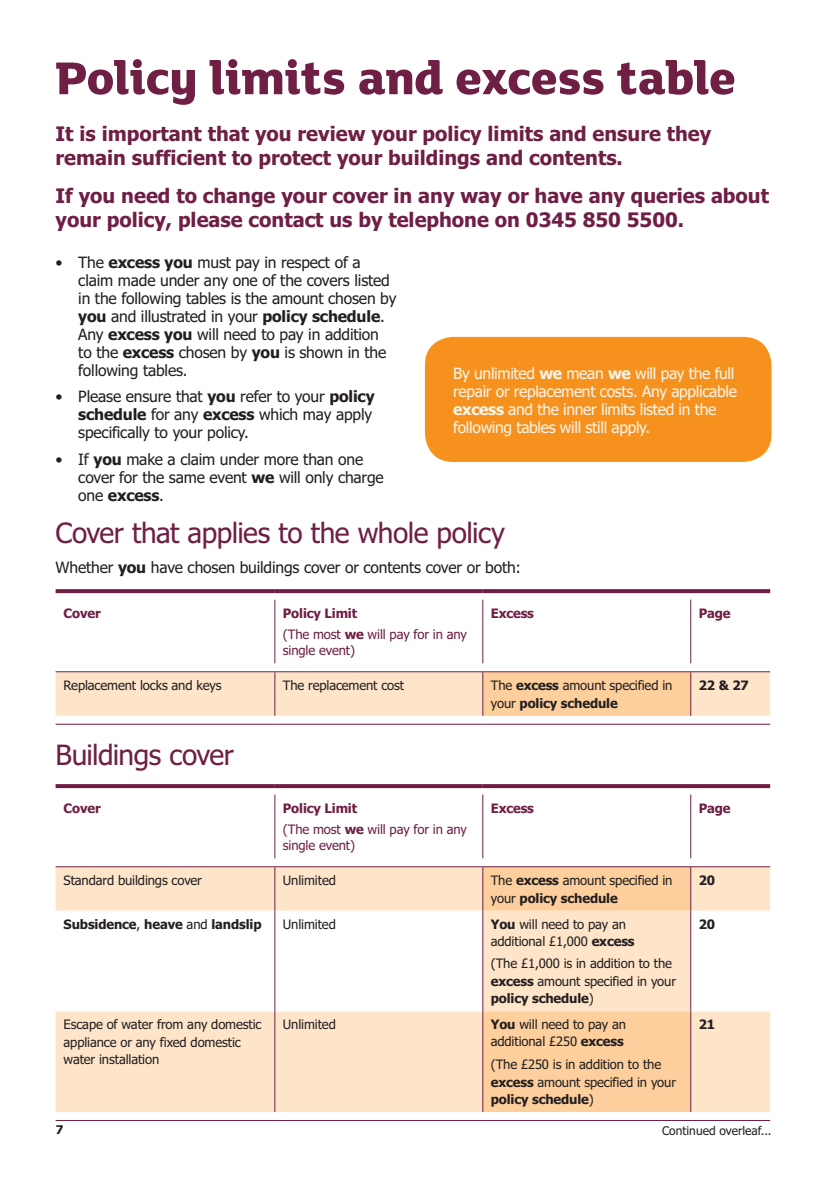
<style>
.page{position:relative;width:817px;height:1191px;background:#fff}
.page>*{position:absolute;margin:0;border:0;box-sizing:border-box;transform-origin:0 0}
.t1{font:800 50px "Mary Ann";color:#6f1e44}
.t2{font:28px "Tahoma";letter-spacing:-.02em;color:#6f1e44}
.t3{font:700 20px/24px "Tahoma";color:#6f1e44}
.t4{font:15.6px/18px "Tahoma";letter-spacing:-.01em;color:#231f20}
.t5{font:15.6px/18px "Tahoma";letter-spacing:-.02em;color:#f7f6ec}
.t6{font:13px/17.4px "Tahoma";letter-spacing:-.01em;color:#231f20}
.t7{font:13px/21.6px "Tahoma";letter-spacing:-.01em;color:#6f1e44}
.t8{font:700 13px "Tahoma";letter-spacing:-.01em;color:#231f20}
.t9{font:700 13px "Tahoma";letter-spacing:-.01em;color:#6f1e44}
.t10{font:12px "Tahoma";color:#231f20}
.t11{font:700 12px "Tahoma";color:#231f20}
.s1{font-weight:700}
.s2{font-weight:400}
</style>
<div class="page">
<div style="left:425px;top:337px;width:346px;height:125px;background:#f6911e;border-radius:28px"></div>
<div style="left:56px;top:672px;width:714px;height:43px;background:#fee5ca"></div>
<div style="left:482px;top:672px;width:208px;height:43px;background:#fdcf9d"></div>
<hr style="left:274px;top:599px;width:1px;height:64px;background:#6f1e44">
<hr style="left:482px;top:599px;width:1px;height:64px;background:#6f1e44">
<hr style="left:690px;top:599px;width:1px;height:64px;background:#6f1e44">
<hr style="left:56px;top:671px;width:219px;height:1px;background:#6f1e44">
<hr style="left:275px;top:671px;width:207px;height:1px;background:#6f1e44">
<hr style="left:482px;top:671px;width:288px;height:1px;background:#6f1e44">
<hr style="left:274px;top:672px;width:1px;height:43px;background:#6f1e44">
<hr style="left:482px;top:672px;width:1px;height:43px;background:#6f1e44">
<hr style="left:690px;top:672px;width:1px;height:43px;background:#6f1e44">
<svg style="left:56px;top:589px;width:219px;height:4px"></svg>
<svg style="left:275px;top:589px;width:207px;height:4px"></svg>
<svg style="left:482px;top:589px;width:288px;height:4px"></svg>
<hr style="left:56px;top:723px;width:219px;height:1px;background:#6f1e44">
<hr style="left:275px;top:723px;width:207px;height:1px;background:#6f1e44">
<hr style="left:482px;top:723px;width:288px;height:1px;background:#6f1e44">
<div style="left:56px;top:867px;width:714px;height:245px;background:#fee5ca"></div>
<div style="left:483px;top:867px;width:207px;height:245px;background:#fdcf9d"></div>
<svg style="left:56px;top:910px;width:714px;height:101px"></svg>
<hr style="left:274px;top:794px;width:1px;height:64px;background:#6f1e44">
<hr style="left:482px;top:794px;width:1px;height:64px;background:#6f1e44">
<hr style="left:690px;top:794px;width:1px;height:64px;background:#6f1e44">
<hr style="left:56px;top:866px;width:219px;height:1px;background:#6f1e44">
<hr style="left:275px;top:866px;width:207px;height:1px;background:#6f1e44">
<hr style="left:482px;top:866px;width:288px;height:1px;background:#6f1e44">
<hr style="left:274px;top:867px;width:1px;height:43px;background:#6f1e44">
<hr style="left:482px;top:867px;width:1px;height:43px;background:#6f1e44">
<hr style="left:690px;top:867px;width:1px;height:43px;background:#6f1e44">
<hr style="left:274px;top:910px;width:1px;height:101px;background:#6f1e44">
<hr style="left:482px;top:910px;width:1px;height:101px;background:#6f1e44">
<hr style="left:690px;top:910px;width:1px;height:101px;background:#6f1e44">
<hr style="left:274px;top:1011px;width:1px;height:101px;background:#6f1e44">
<hr style="left:482px;top:1011px;width:1px;height:101px;background:#6f1e44">
<hr style="left:690px;top:1011px;width:1px;height:101px;background:#6f1e44">
<svg style="left:56px;top:784px;width:219px;height:4px"></svg>
<svg style="left:275px;top:784px;width:207px;height:4px"></svg>
<svg style="left:482px;top:784px;width:288px;height:4px"></svg>
<hr style="left:56px;top:1120px;width:219px;height:1px;background:#6f1e44">
<hr style="left:275px;top:1120px;width:207px;height:1px;background:#6f1e44">
<hr style="left:482px;top:1120px;width:288px;height:1px;background:#6f1e44">
<h1 class="t1" style="left:56px;top:59px;width:681px">Policy limits and excess table</h1>
<h3 class="t3" style="left:56px;top:123px;width:657px">It is important that you review your policy limits and ensure they remain sufficient to protect your buildings and contents.</h3>
<h3 class="t3" style="left:56px;top:186px;width:714px">If you need to change your cover in any way or have any queries about your policy, please contact us by telephone on 0345 850 5500.</h3>
<p class="t4" style="left:78px;top:254px;width:320px;text-indent:-23px">• The <span class="s1">excess you</span> must pay in respect of a claim made under any one of the covers listed in the following tables is the amount chosen by <span class="s1">you</span> and illustrated in your <span class="s1">policy schedule</span>.<br>Any <span class="s1">excess you</span> will need to pay in addition<br>to the <span class="s1">excess</span> chosen by <span class="s1">you</span> is shown in the following tables.</p>
<p class="t4" style="left:78px;top:389px;width:298px;text-indent:-23px">• Please ensure that <span class="s1">you</span> refer to your <span class="s1">policy schedule</span> for any <span class="s1">excess</span> which may apply specifically to your policy.</p>
<p class="t4" style="left:78px;top:451px;width:307px;text-indent:-23px">• If <span class="s1">you</span> make a claim under more than one cover for the same event <span class="s1">we</span> will only charge one <span class="s1">excess</span>.</p>
<p class="t5" style="left:453px;top:366px;width:285px">By unlimited <span class="s1">we</span> mean <span class="s1">we</span> will pay the full repair or replacement costs. Any applicable <span class="s1">excess</span> and the inner limits listed in the following tables will still apply.</p>
<h2 class="t2" style="left:56px;top:522px;width:451px">Cover that applies to the whole policy</h2>
<p class="t4" style="left:56px;top:559px;width:467px">Whether <span class="s1">you</span> have chosen buildings cover or contents cover or both:</p>
<p class="t9" style="left:64px;top:607px;width:39px">Cover</p>
<p class="t7" style="left:283px;top:603px;width:185px"><span class="s1">Policy Limit<br></span>(The most <span class="s1">we</span> will pay for in any</p>
<p class="t7" style="left:283px;top:641px;width:74px">single event)</p>
<p class="t9" style="left:490px;top:607px;width:45px">Excess</p>
<p class="t9" style="left:698px;top:607px;width:33px">Page</p>
<p class="t6" style="left:64px;top:677px;width:159px">Replacement locks and keys</p>
<p class="t6" style="left:283px;top:677px;width:123px">The replacement cost</p>
<p class="t6" style="left:490px;top:677px;width:183px;line-height:18px">The <span class="s1">excess</span> amount specified in your <span class="s1">policy schedule</span></p>
<p class="t8" style="left:698px;top:680px;width:52px">22 &amp; 27</p>
<h2 class="t2" style="left:56px;top:743px;width:180px">Buildings cover</h2>
<p class="t9" style="left:64px;top:802px;width:39px">Cover</p>
<p class="t7" style="left:283px;top:798px;width:185px"><span class="s1">Policy Limit<br></span>(The most <span class="s1">we</span> will pay for in any</p>
<p class="t7" style="left:283px;top:836px;width:74px">single event)</p>
<p class="t9" style="left:490px;top:802px;width:45px">Excess</p>
<p class="t9" style="left:698px;top:802px;width:33px">Page</p>
<p class="t6" style="left:64px;top:872px;width:140px">Standard buildings cover</p>
<p class="t6" style="left:283px;top:872px;width:54px">Unlimited</p>
<p class="t6" style="left:490px;top:872px;width:183px;line-height:18px">The <span class="s1">excess</span> amount specified in your <span class="s1">policy schedule</span></p>
<p class="t8" style="left:698px;top:875px;width:18px">20</p>
<p class="t8" style="left:64px;top:918px;width:199px">Subsidence<span class="s2">,</span> heave <span class="s2">and</span> landslip</p>
<p class="t6" style="left:283px;top:916px;width:54px">Unlimited</p>
<p class="t6" style="left:490px;top:916px;width:145px"><span class="s1">You</span> will need to pay an additional £1,000 <span class="s1">excess</span></p>
<p class="t6" style="left:490px;top:956px;width:187px">(The £1,000 is in addition to the <span class="s1">excess</span> amount specified in your <span class="s1">policy schedule</span>)</p>
<p class="t8" style="left:698px;top:918px;width:18px">20</p>
<p class="t6" style="left:64px;top:1017px;width:199px">Escape of water from any domestic appliance or any fixed domestic water installation</p>
<p class="t6" style="left:283px;top:1017px;width:54px">Unlimited</p>
<p class="t6" style="left:490px;top:1017px;width:137px"><span class="s1">You</span> will need to pay an additional £250 <span class="s1">excess</span></p>
<p class="t6" style="left:490px;top:1056px;width:187px">(The £250 is in addition to the <span class="s1">excess</span> amount specified in your <span class="s1">policy schedule</span>)</p>
<p class="t8" style="left:698px;top:1019px;width:18px">21</p>
<p class="t11" style="left:56px;top:1125px;width:9px">7</p>
<p class="t10" style="left:662px;top:1126px;width:111px">Continued overleaf...</p>
</div>
